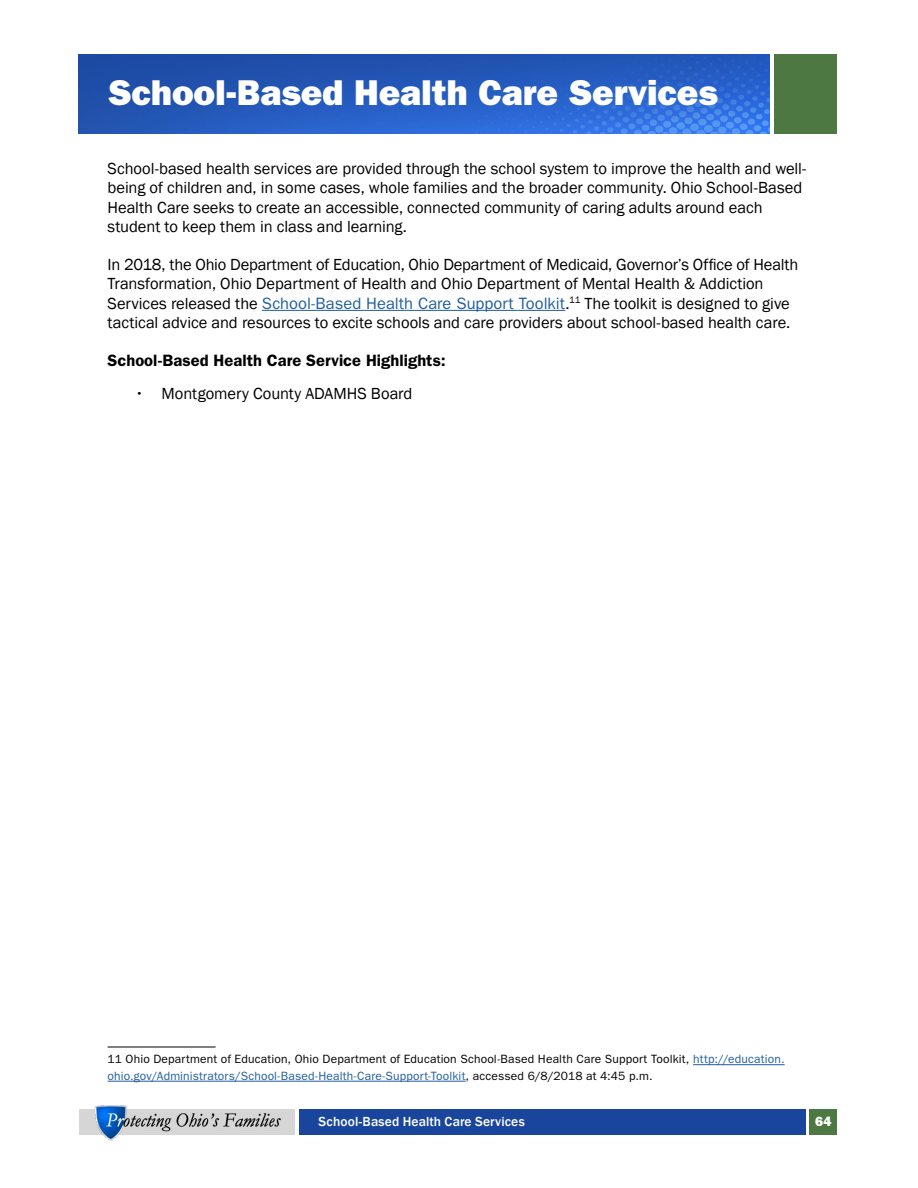
<style>
.page{position:relative;width:918px;height:1188px;background:#fff}
.page>*{position:absolute;margin:0;border:0;box-sizing:border-box;transform-origin:0 0}
.Section_Header{font:36px "ITC Franklin Gothic Std Hvy";color:#fff}
.Body_Copy{font:16.5px/19.5px "Franklin Gothic";letter-spacing:-.005em;color:#000}
.Body_Copy-2{font:600 16.5px "ITC Franklin Gothic Std";color:#000}
.t1{font:500 13.5px "Franklin Gothic";letter-spacing:.01em;color:#fff}
.t2{font:13.5px "ITC Franklin Gothic Std Hvy";color:#fff}
.Footnote{font:12px/16.5px "ITC Franklin Gothic Std";letter-spacing:.015em;color:#000}
.s1{font-family:"ITC Franklin Gothic Std";color:#215e9e}
.s2{font-family:"ITC Franklin Gothic Std"}
.s3{color:#215e9e}
</style>
<div class="page">
<img style="left:79px;top:55px;width:691px;height:79px">
<div style="left:774px;top:55px;width:63px;height:79px;background:#4e7841"></div>
<div style="left:299px;top:1109px;width:507px;height:26px;background:#19459d"></div>
<div style="left:810px;top:1109px;width:27px;height:26px;background:#4e7841"></div>
<div style="left:79px;top:1109px;width:216px;height:26px;background:#d6d6d7"></div>
<img style="left:94px;top:1105px;width:187px;height:36px">
<hr style="left:262px;top:310px;width:303px;height:1px;background:#215e9e">
<hr style="left:108px;top:1047px;width:108px;height:1px;background:#000">
<hr style="left:693px;top:1064px;width:92px;height:1px;background:#215e9e">
<hr style="left:108px;top:1081px;width:358px;height:1px;background:#215e9e">
<p class="Section_Header" style="left:108px;top:71px;width:611px">School-Based Health Care Services</p>
<p class="Body_Copy" style="left:108px;top:159px;width:700px">School-based health services are provided through the school system to improve the health and well&shy;being of children and, in some cases, whole families and the broader community. Ohio School-Based Health Care seeks to create an accessible, connected community of caring adults around each student to keep them in class and learning.</p>
<p class="Body_Copy" style="left:108px;top:255px;width:692px">In 2018, the Ohio Department of Education, Ohio Department of Medicaid, Governor’s Office of Health Transformation, Ohio Department of Health and Ohio Department of Mental Health &amp; Addiction Services released the <span class="s1">School-Based Health Care Support Toolkit</span>.<sup>11</sup> The toolkit is designed to give tactical advice and resources to excite schools and care providers about school-based health care.</p>
<p class="Body_Copy-2" style="left:108px;top:350px;width:340px">School-Based Health Care Service Highlights:</p>
<p class="Body_Copy" style="left:135px;top:384px;width:279px"><span class="s2">•</span> Montgomery County ADAMHS Board</p>
<p class="Footnote" style="left:108px;top:1051px;width:679px">11 Ohio Department of Education, Ohio Department of Education School-Based Health Care Support Toolkit, <span class="s3">http://education. ohio.gov/Administrators/School-Based-Health-Care-Support-Toolkit</span>, accessed 6/8/2018 at 4:45 p.m.</p>
<p class="t1" style="left:319px;top:1113px;width:208px">School-Based Health Care Services</p>
<p class="t2" style="left:815px;top:1113px;width:18px">64</p>
</div>
